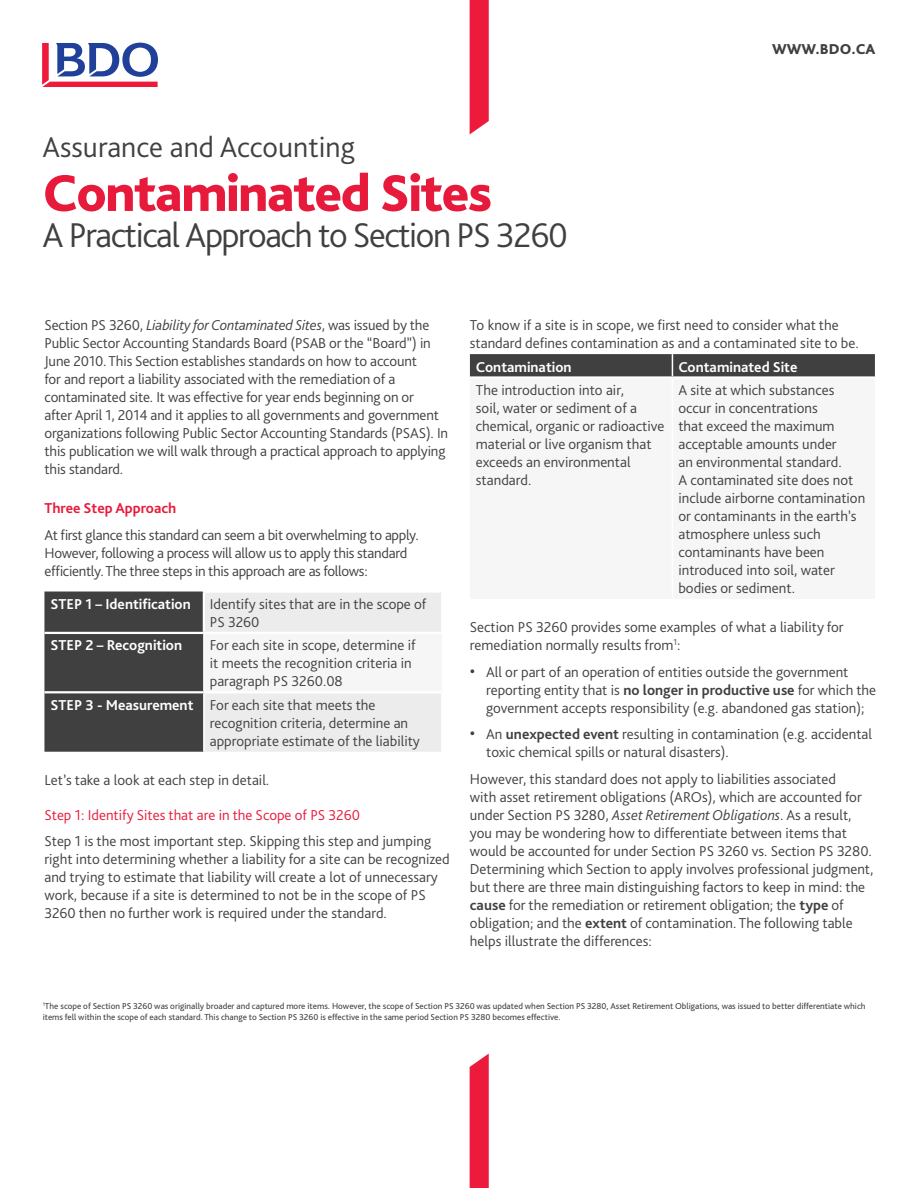
<style>
.page{position:relative;width:918px;height:1188px;background:#fff}
.page>*{position:absolute;margin:0;border:0;box-sizing:border-box;transform-origin:0 0}
.t1{font:800 54px "Bliss Pro";letter-spacing:-.025em;color:#e81a3b}
.t2{font:300 36px "Bliss Pro";letter-spacing:-.04em;color:#404040}
.t3{font:300 30px "Bliss Pro";color:#404040}
.t4{font:300 15px/18px "Bliss Pro";color:#404040}
.t5{font:300 15px/18px "Bliss Pro";letter-spacing:-.02em;color:#404040}
.t6{font:700 15px "Bliss Pro";color:#fff}
.t7{font:300 15px "Bliss Pro";color:#e81a3b}
.t8{font:700 15px "Bliss Pro";color:#e81a3b}
.t9{font:800 15px "Bliss Pro";color:#404040}
.t10{font:9px/10.5px "Bliss Pro";color:#404040}
.s1{font-style:italic}
.s2{font-weight:700;color:#fff}
.s3{font-size:18px}
.s4{font-weight:700}
</style>
<div class="page">
<svg style="left:470px;top:1054px;width:19px;height:134px;background:#ee2746"></svg>
<svg style="left:470px;top:0;width:19px;height:134px;background:#ee2746"></svg>
<svg style="left:43px;top:43px;width:114px;height:44px"></svg>
<svg style="left:44px;top:592px;width:397px;height:160px;background:#949494"></svg>
<div style="left:204px;top:633px;width:237px;height:59px;background:#f6f6f6"></div>
<hr style="left:44px;top:632px;width:160px;height:2px;background:#fff">
<hr style="left:44px;top:691px;width:160px;height:2px;background:#fff">
<hr style="left:204px;top:691px;width:237px;height:2px;background:#fff">
<hr style="left:203px;top:634px;width:2px;height:57px;background:#fff">
<hr style="left:203px;top:693px;width:2px;height:59px;background:#fff">
<hr style="left:203px;top:590px;width:238px;height:3px;background:#fff">
<hr style="left:203px;top:593px;width:2px;height:39px;background:#fff">
<hr style="left:204px;top:632px;width:237px;height:2px;background:#fff">
<div style="left:470px;top:354px;width:405px;height:22px;background:#404040"></div>
<h3 class="t3" style="left:43px;top:129px;width:314px">Assurance and Accounting</h3>
<h1 class="t1" style="left:43px;top:159px;width:451px">Contaminated Sites</h1>
<h2 class="t2" style="left:43px;top:213px;width:527px">A Practical Approach to Section PS 3260</h2>
<p class="t9" style="left:772px;top:40px;width:105px">WWW.BDO.CA</p>
<p class="t4" style="left:44px;top:316px;width:405px">Section PS 3260, <span class="s1">Liability for Contaminated Sites</span>, was issued by the Public Sector Accounting Standards Board (PSAB or the “Board”) in June 2010. This Section establishes standards on how to account<br>for and report a liability associated with the remediation of a contaminated site. It was effective for year ends beginning on or<br>after April 1, 2014 and it applies to all governments and government organizations following Public Sector Accounting Standards (PSAS). In this publication we will walk through a practical approach to applying this standard.</p>
<p class="t8" style="left:44px;top:499px;width:133px">Three Step Approach</p>
<p class="t5" style="left:44px;top:526px;width:376px">At first glance this standard can seem a bit overwhelming to apply.<br>However, following a process will allow us to apply this standard efficiently. The three steps in this approach are as follows:</p>
<p class="t6" style="left:50px;top:595px;width:142px">STEP 1 – Identification</p>
<p class="t4" style="left:210px;top:595px;width:218px">Identify sites that are in the scope of<br>PS 3260</p>
<p class="t6" style="left:50px;top:636px;width:133px">STEP 2 – Recognition</p>
<p class="t4" style="left:210px;top:636px;width:207px">For each site in scope, determine if it meets the recognition criteria in paragraph PS 3260.08</p>
<p class="t4" style="left:210px;top:696px;width:212px;text-indent:-159px"><span class="s2">STEP 3 - Measurement</span> For each site that meets the recognition criteria, determine an appropriate estimate of the liability</p>
<p class="t4" style="left:44px;top:771px;width:226px">Let’s take a look at each step in detail.</p>
<p class="t7" style="left:44px;top:806px;width:317px">Step 1: Identify Sites that are in the Scope of PS 3260</p>
<p class="t4" style="left:44px;top:832px;width:407px">Step 1 is the most important step. Skipping this step and jumping right into determining whether a liability for a site can be recognized and trying to estimate that liability will create a lot of unnecessary work, because if a site is determined to not be in the scope of PS 3260 then no further work is required under the standard.</p>
<p class="t4" style="left:470px;top:316px;width:390px">To know if a site is in scope, we first need to consider what the standard defines contamination as and a contaminated site to be.</p>
<p class="t6" style="left:476px;top:357px;width:97px">Contamination</p>
<p class="t6" style="left:678px;top:357px;width:121px">Contaminated Site</p>
<p class="t4" style="left:476px;top:381px;width:190px">The introduction into air,<br>soil, water or sediment of a chemical, organic or radioactive material or live organism that exceeds an environmental standard.</p>
<p class="t4" style="left:678px;top:381px;width:188px">A site at which substances occur in concentrations<br>that exceed the maximum acceptable amounts under<br>an environmental standard.<br>A contaminated site does not include airborne contamination or contaminants in the earth’s atmosphere unless such contaminants have been introduced into soil, water bodies or sediment.</p>
<p class="t4" style="left:470px;top:618px;width:375px">Section PS 3260 provides some examples of what a liability for remediation normally results from<sup>1</sup>:</p>
<p class="t4" style="left:486px;top:663px;width:392px;text-indent:-16px"><span class="s3">•</span> All or part of an operation of entities outside the government reporting entity that is <span class="s4">no longer in productive use</span> for which the government accepts responsibility (e.g. abandoned gas station);</p>
<p class="t4" style="left:486px;top:725px;width:388px;text-indent:-16px"><span class="s3">•</span> An <span class="s4">unexpected event</span> resulting in contamination (e.g. accidental toxic chemical spills or natural disasters).</p>
<p class="t4" style="left:470px;top:770px;width:405px">However, this standard does not apply to liabilities associated<br>with asset retirement obligations (AROs), which are accounted for under Section PS 3280, <span class="s1">Asset Retirement Obligations</span>. As a result, you may be wondering how to differentiate between items that would be accounted for under Section PS 3260 vs. Section PS 3280.<br>Determining which Section to apply involves professional judgment, but there are three main distinguishing factors to keep in mind: the <span class="s4">cause</span> for the remediation or retirement obligation; the <span class="s4">type</span> of obligation; and the <span class="s4">extent</span> of contamination. The following table helps illustrate the differences:</p>
<p class="t10" style="left:43px;top:1001px;width:824px"><sup>1</sup>The scope of Section PS 3260 was originally broader and captured more items. However, the scope of Section PS 3260 was updated when Section PS 3280, Asset Retirement Obligations, was issued to better differentiate which items fell within the scope of each standard. This change to Section PS 3260 is effective in the same period Section PS 3280 becomes effective.</p>
</div>
